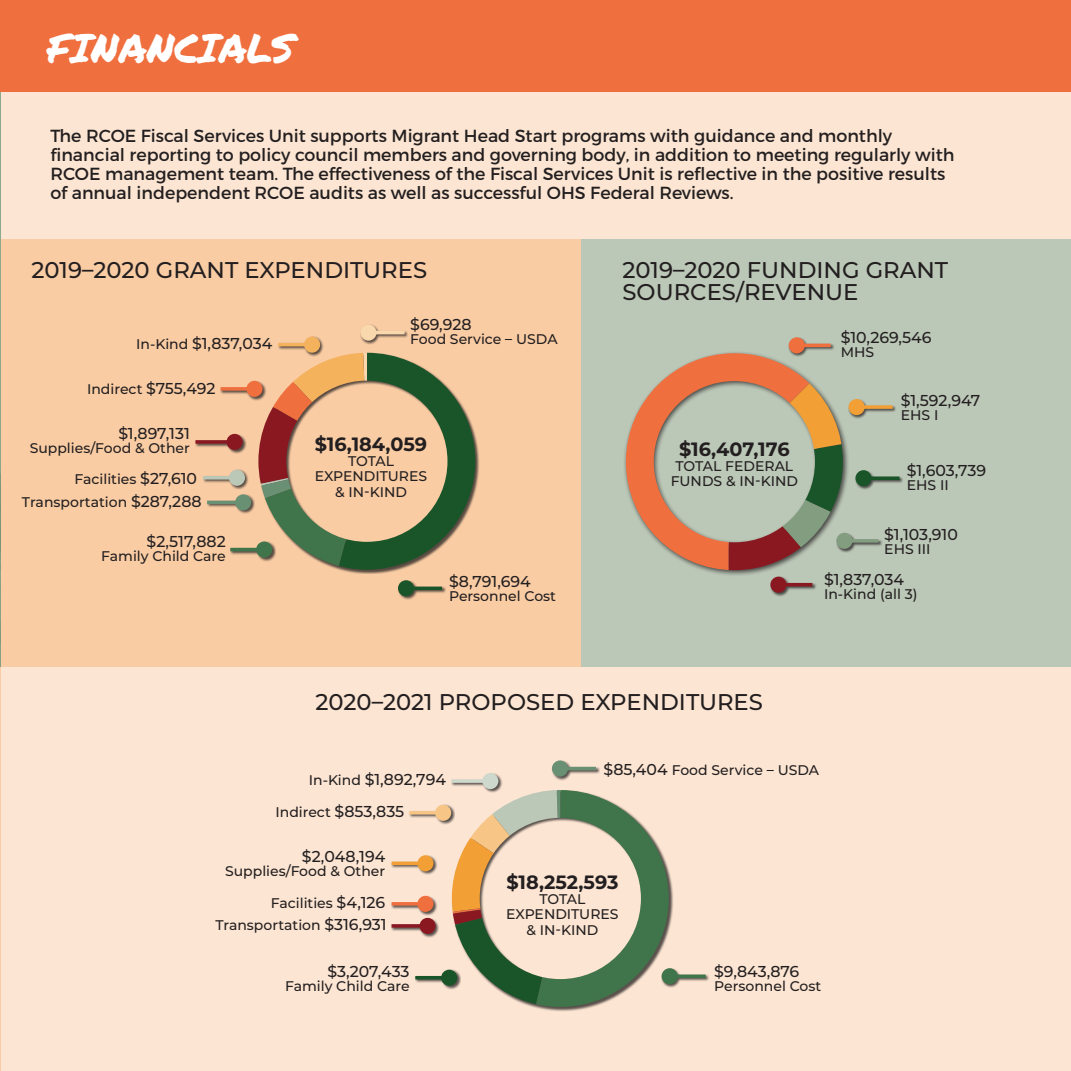
<style>
.page{position:relative;width:1071px;height:1071px;background:#fff}
.page>*{position:absolute;margin:0;border:0;box-sizing:border-box;transform-origin:0 0}
.t1{font:40.25px "Permanent Marker";color:#fff}
.t2{font:500 22.75px/22.8px "Montserrat";color:#231f20}
.t3{font:700 19.25px "Montserrat";color:#231f20}
.t4{font:17.5px/19.2px "Montserrat";color:#231f20}
.t5{font:500 15.75px "Montserrat";color:#231f20}
.t6{font:500 14px/15.4px "Montserrat";color:#231f20;text-align:center}
.s1{font-family:"Futura Std"}
.s2{font-size:14px}
.s3{font-size:15.75px}
</style>
<div class="page">
<div style="left:1px;top:77px;width:1070px;height:994px;background:#fce5d2"></div>
<div style="left:0;top:239px;width:581px;height:428px;background:#f9cca4"></div>
<div style="left:581px;top:239px;width:490px;height:428px;background:#bbc7b7"></div>
<hr style="left:0;top:667px;width:1px;height:404px;background:#f9cca4">
<img style="left:0;top:91px;width:1px;height:576px">
<div style="left:0;top:0;width:1071px;height:91px;background:#f06f3e"></div>
<div style="left:770px;top:576px;width:46px;height:21px;background:#231f20;opacity:.75"></div>
<hr style="left:778px;top:583px;width:34px;height:3px;background:#891821">
<div style="left:770px;top:577px;width:17px;height:16px;background:#891821;border-radius:50%"></div>
<div style="left:836px;top:532px;width:46px;height:21px;background:#231f20;opacity:.75"></div>
<svg style="left:852px;top:539px;width:26px;height:4px"></svg>
<div style="left:836px;top:533px;width:16px;height:16px;background:#839d81;border-radius:50%"></div>
<div style="left:788px;top:337px;width:47px;height:21px;background:#231f20;opacity:.75"></div>
<hr style="left:797px;top:344px;width:34px;height:3px;background:#f06f3e">
<div style="left:789px;top:337px;width:16px;height:16px;background:#f06f3e;border-radius:50%"></div>
<div style="left:451px;top:772px;width:51px;height:21px;background:#231f20;opacity:.75"></div>
<svg style="left:451px;top:779px;width:31px;height:4px"></svg>
<div style="left:482px;top:773px;width:16px;height:16px;background:#ced8cc;border-radius:50%"></div>
<div style="left:848px;top:398px;width:48px;height:21px;background:#231f20;opacity:.75"></div>
<svg style="left:865px;top:405px;width:28px;height:4px"></svg>
<div style="left:849px;top:399px;width:16px;height:16px;background:#f29f35;border-radius:50%"></div>
<div style="left:855px;top:470px;width:48px;height:20px;background:#231f20;opacity:.75"></div>
<svg style="left:872px;top:476px;width:28px;height:4px"></svg>
<div style="left:855px;top:470px;width:17px;height:16px;background:#1a5429;border-radius:50%"></div>
<div style="left:230px;top:541px;width:46px;height:21px;background:#231f20;opacity:.75"></div>
<hr style="left:230px;top:548px;width:34px;height:3px;background:#40744a">
<div style="left:220px;top:380px;width:47px;height:21px;background:#231f20;opacity:.75"></div>
<svg style="left:221px;top:387px;width:25px;height:4px"></svg>
<div style="left:246px;top:381px;width:17px;height:16px;background:#f06f3e;border-radius:50%"></div>
<div style="left:409px;top:804px;width:46px;height:21px;background:#231f20;opacity:.75"></div>
<svg style="left:409px;top:811px;width:26px;height:4px"></svg>
<div style="left:435px;top:805px;width:16px;height:16px;background:#f7c586;border-radius:50%"></div>
<div style="left:391px;top:895px;width:47px;height:21px;background:#231f20;opacity:.75"></div>
<svg style="left:392px;top:902px;width:25px;height:4px"></svg>
<div style="left:417px;top:896px;width:17px;height:16px;background:#f06f3e;border-radius:50%"></div>
<div style="left:397px;top:580px;width:49px;height:20px;background:#231f20;opacity:.75"></div>
<hr style="left:406px;top:587px;width:36px;height:3px;background:#1a5429">
<div style="left:398px;top:580px;width:16px;height:16px;background:#1a5429;border-radius:50%"></div>
<div style="left:360px;top:324px;width:48px;height:21px;background:#231f20;opacity:.75"></div>
<hr style="left:369px;top:331px;width:36px;height:3px;background:#fad8ae">
<div style="left:360px;top:325px;width:17px;height:16px;background:#fad8ae;border-radius:50%"></div>
<div style="left:206px;top:494px;width:49px;height:21px;background:#231f20;opacity:.75"></div>
<hr style="left:207px;top:501px;width:36px;height:3px;background:#6a9074">
<div style="left:235px;top:494px;width:16px;height:16px;background:#6a9074;border-radius:50%"></div>
<div style="left:278px;top:336px;width:46px;height:21px;background:#231f20;opacity:.75"></div>
<hr style="left:278px;top:343px;width:34px;height:3px;background:#f5b25d">
<div style="left:304px;top:337px;width:16px;height:16px;background:#f5b25d;border-radius:50%"></div>
<div style="left:202px;top:469px;width:47px;height:21px;background:#231f20;opacity:.75"></div>
<svg style="left:203px;top:476px;width:26px;height:4px"></svg>
<div style="left:229px;top:470px;width:16px;height:16px;background:#bbc7b7;border-radius:50%"></div>
<div style="left:195px;top:433px;width:51px;height:21px;background:#231f20;opacity:.75"></div>
<svg style="left:195px;top:440px;width:32px;height:4px"></svg>
<div style="left:227px;top:434px;width:16px;height:16px;background:#891821;border-radius:50%"></div>
<div style="left:661px;top:968px;width:49px;height:20px;background:#231f20;opacity:.75"></div>
<hr style="left:670px;top:975px;width:36px;height:3px;background:#40744a">
<div style="left:662px;top:968px;width:16px;height:16px;background:#40744a;border-radius:50%"></div>
<div style="left:551px;top:760px;width:49px;height:21px;background:#231f20;opacity:.75"></div>
<hr style="left:560px;top:767px;width:36px;height:3px;background:#6a9074">
<div style="left:552px;top:761px;width:16px;height:16px;background:#6a9074;border-radius:50%"></div>
<div style="left:391px;top:855px;width:47px;height:20px;background:#231f20;opacity:.75"></div>
<hr style="left:392px;top:862px;width:33px;height:3px;background:#f29f35">
<div style="left:417px;top:855px;width:17px;height:16px;background:#f29f35;border-radius:50%"></div>
<div style="left:391px;top:917px;width:48px;height:21px;background:#231f20;opacity:.75"></div>
<svg style="left:392px;top:924px;width:28px;height:4px"></svg>
<div style="left:420px;top:918px;width:16px;height:16px;background:#891821;border-radius:50%"></div>
<div style="left:415px;top:969px;width:46px;height:21px;background:#231f20;opacity:.75"></div>
<hr style="left:415px;top:976px;width:34px;height:3px;background:#1a5429">
<div style="left:441px;top:970px;width:16px;height:16px;background:#1a5429;border-radius:50%"></div>
<div style="left:623px;top:350px;width:227px;height:227px;background:#231f20;opacity:.75"></div>
<svg style="left:626px;top:353px;width:217px;height:217px"></svg>
<div style="left:258px;top:353px;width:222px;height:221px;background:#231f20;opacity:.75"></div>
<svg style="left:258px;top:353px;width:217px;height:217px"></svg>
<div style="left:452px;top:790px;width:221px;height:222px;background:#231f20;opacity:.75"></div>
<svg style="left:452px;top:790px;width:217px;height:217px"></svg>
<p class="t1" style="left:47px;top:18px;width:249px">FINANCIALS</p>
<p class="t4" style="left:50px;top:126px;width:906px">The RCOE Fiscal Services Unit supports Migrant Head Start programs with guidance and monthly financial reporting to policy council members and governing body, in addition to meeting regularly with RCOE management team. The effectiveness of the Fiscal Services Unit is reflective in the positive results of annual independent RCOE audits as well as successful OHS Federal Reviews.</p>
<p class="t2" style="left:32px;top:257px;width:397px">2019<span class="s1">–</span>2020 GRANT EXPENDITURES</p>
<p class="t2" style="left:623px;top:257px;width:327px">2019<span class="s1">–</span>2020 FUNDING GRANT<br>SOURCES/REVENUE</p>
<p class="t5" style="left:136px;top:333px;width:137px"><span class="s2">In-Kind</span> $1,837,034</p>
<p class="t6" style="left:87px;top:380px;width:130px">Indirect <span class="s3">$755,492</span></p>
<p class="t5" style="left:118px;top:422px;width:73px">$1,897,131</p>
<p class="t6" style="left:30px;top:440px;width:162px">Supplies/Food &amp; Other</p>
<p class="t6" style="left:75px;top:470px;width:124px">Facilities <span class="s3">$27,610</span></p>
<p class="t6" style="left:22px;top:493px;width:181px">Transportation <span class="s3">$287,288</span></p>
<p class="t5" style="left:147px;top:530px;width:81px">$2,517,882</p>
<p class="t6" style="left:101px;top:547px;width:126px">Family Child Care</p>
<p class="t5" style="left:410px;top:313px;width:63px">$69,928</p>
<p class="t6" style="left:410px;top:330px;width:149px">Food Service <span class="s1">–</span> USDA</p>
<p class="t3" style="left:315px;top:430px;width:114px">$16,184,059</p>
<p class="t6" style="left:348px;top:453px;width:47px">TOTAL</p>
<p class="t6" style="left:315px;top:468px;width:114px">EXPENDITURES</p>
<p class="t6" style="left:335px;top:484px;width:74px">&amp; IN-KIND</p>
<p class="t5" style="left:449px;top:571px;width:83px">$8,791,694</p>
<p class="t6" style="left:449px;top:588px;width:108px">Personnel Cost</p>
<p class="t3" style="left:679px;top:435px;width:112px">$16,407,176</p>
<p class="t6" style="left:671px;top:458px;width:129px">TOTAL FEDERAL<br>FUNDS &amp; IN-KIND</p>
<p class="t5" style="left:841px;top:327px;width:92px">$10,269,546</p>
<p class="t6" style="left:841px;top:344px;width:35px">MHS</p>
<p class="t5" style="left:901px;top:389px;width:81px">$1,592,947</p>
<p class="t6" style="left:901px;top:406px;width:39px">EHS I</p>
<p class="t5" style="left:907px;top:460px;width:81px">$1,603,739</p>
<p class="t6" style="left:907px;top:477px;width:43px">EHS II</p>
<p class="t5" style="left:884px;top:524px;width:75px">$1,103,910</p>
<p class="t6" style="left:884px;top:541px;width:48px">EHS III</p>
<p class="t5" style="left:824px;top:569px;width:82px">$1,837,034</p>
<p class="t6" style="left:824px;top:586px;width:95px">In-Kind (all 3)</p>
<p class="t2" style="left:315px;top:690px;width:449px">2020<span class="s1">–</span>2021 PROPOSED EXPENDITURES</p>
<p class="t5" style="left:309px;top:768px;width:139px"><span class="s2">In-Kind</span> $1,892,794</p>
<p class="t6" style="left:604px;top:762px;width:217px"><span class="s3">$85,404</span> Food Service <span class="s1">–</span> USDA</p>
<p class="t6" style="left:275px;top:804px;width:130px">Indirect <span class="s3">$853,835</span></p>
<p class="t5" style="left:302px;top:846px;width:85px">$2,048,194</p>
<p class="t6" style="left:225px;top:863px;width:162px">Supplies/Food &amp; Other</p>
<p class="t6" style="left:271px;top:895px;width:116px">Facilities <span class="s3">$4,126</span></p>
<p class="t6" style="left:215px;top:917px;width:173px">Transportation <span class="s3">$316,931</span></p>
<p class="t5" style="left:327px;top:960px;width:84px">$3,207,433</p>
<p class="t6" style="left:285px;top:977px;width:126px">Family Child Care</p>
<p class="t3" style="left:506px;top:868px;width:113px">$18,252,593</p>
<p class="t6" style="left:539px;top:891px;width:47px">TOTAL</p>
<p class="t6" style="left:506px;top:906px;width:114px">EXPENDITURES</p>
<p class="t6" style="left:526px;top:922px;width:74px">&amp; IN-KIND</p>
<p class="t5" style="left:714px;top:960px;width:87px">$9,843,876</p>
<p class="t6" style="left:714px;top:977px;width:108px">Personnel Cost</p>
</div>
